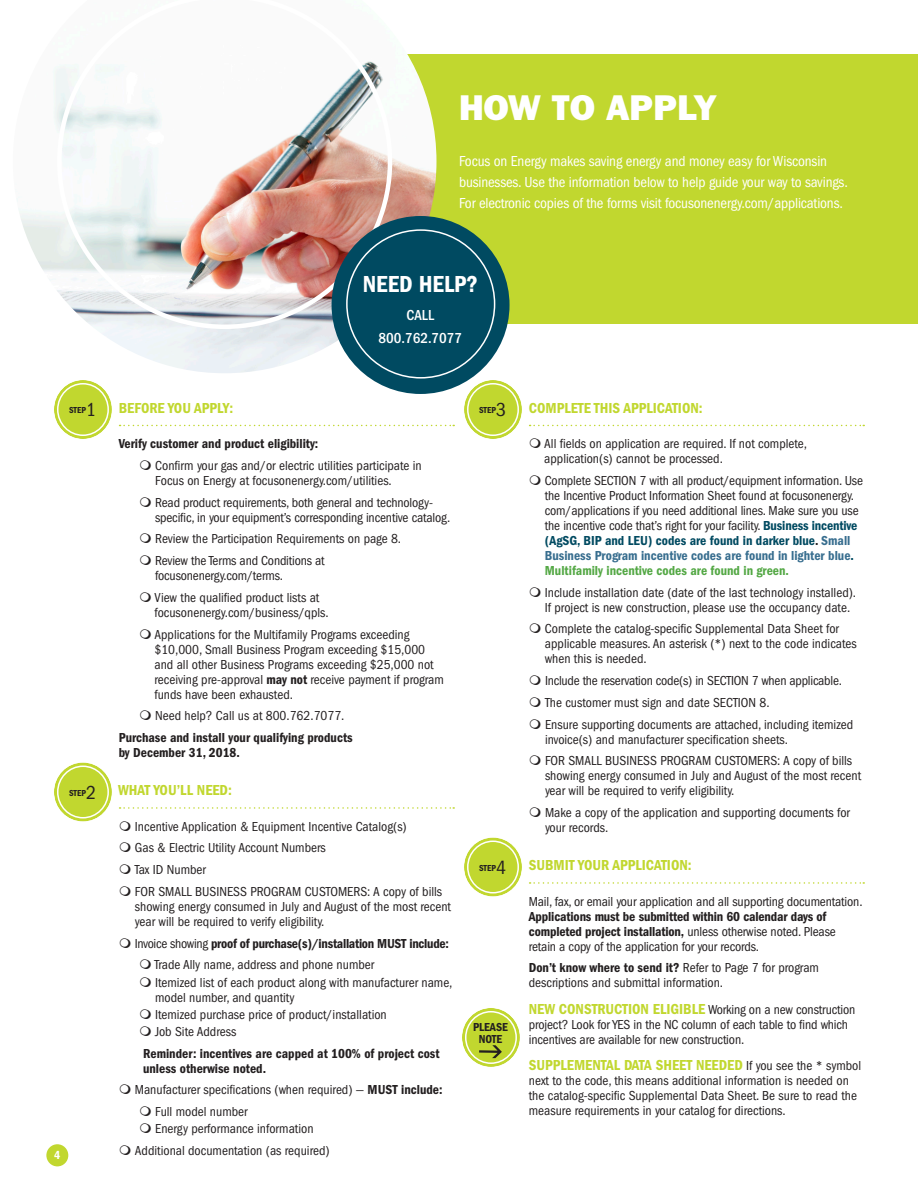
<style>
.page{position:relative;width:918px;height:1188px;background:#fff}
.page>*{position:absolute;margin:0;border:0;box-sizing:border-box;transform-origin:0 0}
.Common_Page_Headers{font:36px "ITC Franklin Gothic Std Hvy";color:#fff}
.t1{font:24px "ITC Franklin Gothic Std Dm Cd";color:#fff}
.Common_Page_Headers-2{font:condensed 15px/21px "ITC Franklin Gothic Std";letter-spacing:-.01em;color:#fff}
.t2{font:15px "ITC Franklin Gothic Std Dm Cd";color:#c1d72f}
.t3{font:500 condensed 15px/22.5px "ITC Franklin Gothic Std";color:#fff;text-align:center}
.t4{font:condensed 13.5px/15px "ITC Franklin Gothic Std";color:#231f20}
.t5{font:13.5px/15px "ITC Franklin Gothic Std Dm Cd";color:#231f20}
.t6{font:13.5px "ITC Franklin Gothic Std Dm Cd";letter-spacing:-.02em;color:#231f20}
.t7{font:12px "ITC Franklin Gothic Std Dm Cd";color:#231f20}
.t8{font:12px "ITC Franklin Gothic Std Dm Cd";color:#fff}
.t9{font:9px "ITC Franklin Gothic Std Dm Cd";color:#231f20}
.s1{font-family:"ITC Franklin Gothic Std";font-stretch:condensed;font-size:19.5px}
.s2{font-family:"ITC Franklin Gothic Std Dm Cd";font-stretch:normal}
.s3{font-family:"ITC Franklin Gothic Std";font-stretch:condensed}
.s4{font-family:"ITC Franklin Gothic Std Dm Cd";font-stretch:normal;color:#004a61}
.s5{font-family:"ITC Franklin Gothic Std Dm Cd";font-stretch:normal;color:#386e8f}
.s6{font-family:"ITC Franklin Gothic Std Dm Cd";font-stretch:normal;color:#54a845}
.s7{font-family:"ITC Franklin Gothic Std Dm Cd";font-stretch:normal;font-size:15px;color:#c1d72f}
.s8{font-family:"ITC Franklin Gothic Std";font-stretch:condensed;font-size:13.5px;color:#231f20}
</style>
<div class="page">
<div style="left:276px;top:54px;width:642px;height:270px;background:#c1d72f"></div>
<img style="left:17px;top:54px;width:419px;height:319px">
<img style="left:57px;top:54px;width:335px;height:275px">
<div style="left:332px;top:216px;width:178px;height:178px;background:#004a61;border-radius:50%"></div>
<div style="left:462px;top:1008px;width:58px;height:59px;background:#c1d72f;border-radius:50%"></div>
<svg style="left:479px;top:1045px;width:23px;height:13px"></svg>
<div style="left:458px;top:1003px;width:66px;height:68px;border:4px solid #fff;border-radius:50%"></div>
<div style="left:465px;top:1011px;width:52px;height:53px;border:2px solid #fff;border-radius:50%"></div>
<svg style="left:120px;top:425px;width:334px;height:1px"></svg>
<svg style="left:120px;top:807px;width:334px;height:2px"></svg>
<div style="left:54px;top:380px;width:58px;height:59px;background:#c1d72f;border-radius:50%"></div>
<div style="left:49px;top:376px;width:67px;height:68px;border:4px solid #fff;border-radius:50%"></div>
<div style="left:57px;top:383px;width:52px;height:53px;border:2px solid #fff;border-radius:50%"></div>
<div style="left:54px;top:763px;width:58px;height:59px;background:#c1d72f;border-radius:50%"></div>
<div style="left:49px;top:758px;width:67px;height:68px;border:4px solid #fff;border-radius:50%"></div>
<div style="left:57px;top:766px;width:52px;height:53px;border:2px solid #fff;border-radius:50%"></div>
<svg style="left:530px;top:425px;width:334px;height:1px"></svg>
<svg style="left:530px;top:882px;width:334px;height:2px"></svg>
<div style="left:464px;top:380px;width:58px;height:59px;background:#c1d72f;border-radius:50%"></div>
<div style="left:460px;top:376px;width:66px;height:68px;border:4px solid #fff;border-radius:50%"></div>
<div style="left:467px;top:383px;width:52px;height:53px;border:2px solid #fff;border-radius:50%"></div>
<div style="left:464px;top:838px;width:58px;height:59px;background:#c1d72f;border-radius:50%"></div>
<div style="left:460px;top:833px;width:66px;height:68px;border:4px solid #fff;border-radius:50%"></div>
<div style="left:467px;top:841px;width:52px;height:53px;border:2px solid #fff;border-radius:50%"></div>
<div style="left:46px;top:1144px;width:22px;height:22px;background:#c1d72f;border-radius:50%"></div>
<p class="Common_Page_Headers" style="left:459px;top:86px;width:260px">HOW TO APPLY</p>
<p class="Common_Page_Headers-2" style="left:459px;top:151px;width:390px">Focus on Energy makes saving energy and money easy for Wisconsin businesses. Use the information below to help guide your way to savings.<br>For electronic copies of the forms visit focusonenergy.com/applications.</p>
<p class="t1" style="left:363px;top:271px;width:117px">NEED HELP?</p>
<p class="t3" style="left:378px;top:304px;width:85px">CALL<br>800.762.7077</p>
<p class="t9" style="left:69px;top:405px;width:28px">STEP<span class="s1">1</span></p>
<p class="t9" style="left:69px;top:788px;width:28px">STEP<span class="s1">2</span></p>
<p class="t8" style="left:54px;top:1149px;width:8px">4</p>
<p class="t2" style="left:119px;top:399px;width:116px">BEFORE YOU APPLY:</p>
<p class="t5" style="left:119px;top:436px;width:201px">Verify customer and product eligibility:</p>
<p class="t4" style="left:155px;top:458px;width:268px">Confirm your gas and/or electric utilities participate in<br>Focus on Energy at focusonenergy.com/utilities.</p>
<p class="t4" style="left:155px;top:495px;width:297px">Read product requirements, both general and technology&shy;specific, in your equipment’s corresponding incentive catalog.</p>
<p class="t4" style="left:155px;top:532px;width:248px">Review the Participation Requirements on page 8.</p>
<p class="t4" style="left:155px;top:553px;width:171px">Review the Terms and Conditions at focusonenergy.com/terms.</p>
<p class="t4" style="left:154px;top:590px;width:176px">View the qualified product lists at focusonenergy.com/business/qpls.</p>
<p class="t4" style="left:154px;top:627px;width:291px">Applications for the Multifamily Programs exceeding $10,000, Small Business Program exceeding $15,000 and all other Business Programs exceeding $25,000 not receiving pre-approval <span class="s2">may not</span> receive payment if program funds have been exhausted.</p>
<p class="t4" style="left:155px;top:709px;width:191px">Need help? Call us at 800.762.7077.</p>
<p class="t5" style="left:119px;top:730px;width:235px">Purchase and install your qualifying products by December 31, 2018.</p>
<p class="t2" style="left:118px;top:782px;width:115px">WHAT YOU’LL NEED:</p>
<p class="t4" style="left:135px;top:819px;width:273px">Incentive Application &amp; Equipment Incentive Catalog(s)</p>
<p class="t4" style="left:135px;top:841px;width:192px">Gas &amp; Electric Utility Account Numbers</p>
<p class="t4" style="left:135px;top:862px;width:73px">Tax ID Number</p>
<p class="t4" style="left:135px;top:884px;width:318px">FOR SMALL BUSINESS PROGRAM CUSTOMERS: A copy of bills showing energy consumed in July and August of the most recent year will be required to verify eligibility.</p>
<p class="t6" style="left:135px;top:935px;width:316px"><span class="s3">Invoice showing</span> proof of purchase(s)/installation MUST include:</p>
<p class="t4" style="left:154px;top:958px;width:221px">Trade Ally name, address and phone number</p>
<p class="t4" style="left:155px;top:975px;width:299px">Itemized list of each product along with manufacturer name, model number, and quantity</p>
<p class="t4" style="left:155px;top:1007px;width:233px">Itemized purchase price of product/installation</p>
<p class="t4" style="left:155px;top:1024px;width:83px">Job Site Address</p>
<p class="t5" style="left:143px;top:1046px;width:298px">Reminder: incentives are capped at 100% of project cost unless otherwise noted.</p>
<p class="t4" style="left:135px;top:1082px;width:309px">Manufacturer specifications (when required) — <span class="s2">MUST include:</span></p>
<p class="t4" style="left:155px;top:1104px;width:94px">Full model number</p>
<p class="t4" style="left:155px;top:1121px;width:160px">Energy performance information</p>
<p class="t4" style="left:135px;top:1143px;width:196px">Additional documentation (as required)</p>
<p class="t9" style="left:479px;top:405px;width:28px">STEP<span class="s1">3</span></p>
<p class="t9" style="left:479px;top:863px;width:28px">STEP<span class="s1">4</span></p>
<p class="t7" style="left:473px;top:1020px;width:36px">PLEASE</p>
<p class="t7" style="left:479px;top:1032px;width:25px">NOTE</p>
<p class="t2" style="left:529px;top:399px;width:175px">COMPLETE THIS APPLICATION:</p>
<p class="t4" style="left:544px;top:436px;width:264px">All fields on application are required. If not complete, application(s) cannot be processed.</p>
<p class="t4" style="left:545px;top:473px;width:320px">Complete SECTION 7 with all product/equipment information. Use the Incentive Product Information Sheet found at focusonenergy. com/applications if you need additional lines. Make sure you use the incentive code that’s right for your facility. <span class="s4">Business incentive (AgSG, BIP and LEU) codes are found in darker blue</span><span class="s2">.</span> <span class="s5">Small Business Program incentive codes are found in lighter blue</span><span class="s4">.<br></span><span class="s6">Multifamily incentive codes are found in green.</span></p>
<p class="t4" style="left:545px;top:585px;width:313px">Include installation date (date of the last technology installed).<br>If project is new construction, please use the occupancy date.</p>
<p class="t4" style="left:545px;top:622px;width:313px">Complete the catalog-specific Supplemental Data Sheet for applicable measures. An asterisk (*) next to the code indicates when this is needed.</p>
<p class="t4" style="left:545px;top:673px;width:299px">Include the reservation code(s) in SECTION 7 when applicable.</p>
<p class="t4" style="left:545px;top:695px;width:226px">The customer must sign and date SECTION 8.</p>
<p class="t4" style="left:545px;top:717px;width:310px">Ensure supporting documents are attached, including itemized invoice(s) and manufacturer specification sheets.</p>
<p class="t4" style="left:545px;top:754px;width:318px">FOR SMALL BUSINESS PROGRAM CUSTOMERS: A copy of bills showing energy consumed in July and August of the most recent year will be required to verify eligibility.</p>
<p class="t4" style="left:545px;top:805px;width:307px">Make a copy of the application and supporting documents for your records.</p>
<p class="t2" style="left:529px;top:857px;width:164px">SUBMIT YOUR APPLICATION:</p>
<p class="t4" style="left:529px;top:894px;width:335px">Mail, fax, or email your application and all supporting documentation.<br><span class="s2">Applications must be submitted within 60 calendar days of completed project installation,</span> unless otherwise noted. Please retain a copy of the application for your records.</p>
<p class="t4" style="left:529px;top:961px;width:292px"><span class="s2">Don’t know where to send it?</span> Refer to Page 7 for program descriptions and submittal information.</p>
<p class="t4" style="left:529px;top:1002px;width:328px"><span class="s7">NEW CONSTRUCTION ELIGIBLE</span> Working on a new construction project? Look for YES in the NC column of each table to find which incentives are available for new construction.</p>
<p class="t2" style="left:529px;top:1056px;width:334px">SUPPLEMENTAL DATA SHEET NEEDED <span class="s8">If you see the * symbol</span></p>
<p class="t4" style="left:529px;top:1073px;width:330px">next to the code, this means additional information is needed on the catalog-specific Supplemental Data Sheet. Be sure to read the measure requirements in your catalog for directions.</p>
</div>
